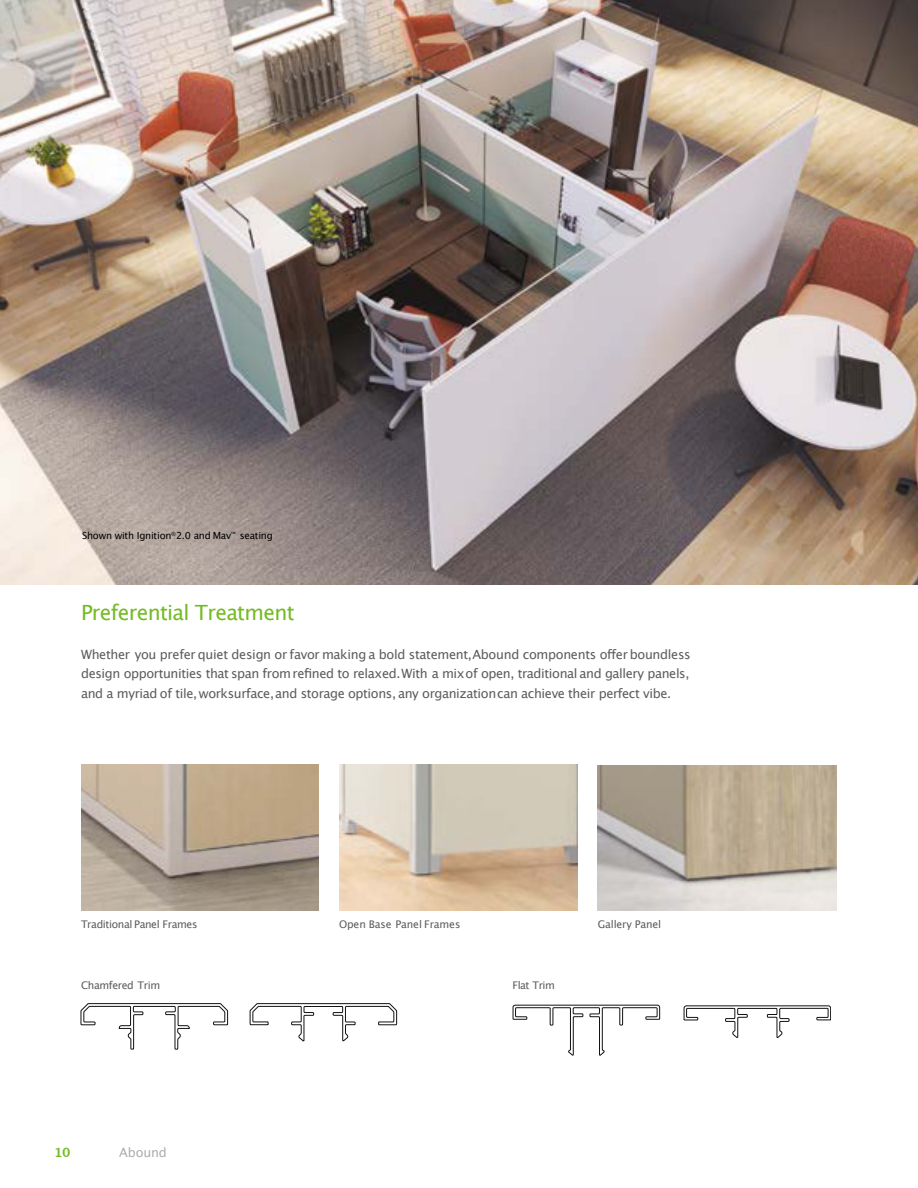
<style>
.page{position:relative;width:918px;height:1188px;background:#fff}
.page>*{position:absolute;margin:0;border:0;box-sizing:border-box;transform-origin:0 0}
.t1{font:21px "Lucida Grande";letter-spacing:-.035em;color:#74bb23}
.t2{font:12.75px/19.5px "Lucida Grande";letter-spacing:-.03em;color:#5b5c5c;text-align:justify}
.t3{font:12.75px "Lucida Grande";letter-spacing:-.01em;color:#acadad}
.t4{font:700 12.75px "Lucida Grande";color:#74bb23}
.t5{font:10.5px "Lucida Grande";letter-spacing:-.035em;color:#5b5c5c}
.t6{font:10.5px "Lucida Grande";letter-spacing:-.01em;color:#5b5c5c}
.t7{font:10.5px "Lucida Grande";letter-spacing:-.015em;color:#5b5c5c}
.t8{font:9.75px "Lucida Grande";letter-spacing:-.02em;color:#000}
</style>
<div class="page">
<img style="left:0;top:0;width:918px;height:584px">
<img style="left:339px;top:765px;width:239px;height:146px">
<img style="left:82px;top:765px;width:237px;height:145px">
<img style="left:598px;top:766px;width:238px;height:145px">
<svg style="left:81px;top:1003px;width:147px;height:47px"></svg>
<svg style="left:249px;top:1003px;width:148px;height:39px"></svg>
<svg style="left:513px;top:1004px;width:147px;height:52px"></svg>
<svg style="left:683px;top:1005px;width:148px;height:33px"></svg>
<p class="t8" style="left:82px;top:531px;width:192px">Shown with Ignition<sup>®</sup>2.0 and Mav<sup>™</sup> seating</p>
<h1 class="t1" style="left:81px;top:603px;width:215px">Preferential Treatment</h1>
<p class="t2" style="left:81px;top:645px;width:611px">Whether you prefer quiet design or favor making a bold statement,Abound components offer boundless design opportunities that span fromrefined to relaxed.With a mixof open, traditional and gallery panels, and a myriad of tile, worksurface,and storage options, any organizationcan achieve their perfect vibe.</p>
<p class="t5" style="left:81px;top:920px;width:118px">Traditional Panel Frames</p>
<p class="t6" style="left:339px;top:920px;width:123px">Open Base Panel Frames</p>
<p class="t7" style="left:598px;top:920px;width:65px">Gallery Panel</p>
<p class="t5" style="left:81px;top:980px;width:81px">Chamfered Trim</p>
<p class="t5" style="left:513px;top:980px;width:44px">Flat Trim</p>
<p class="t4" style="left:54px;top:1147px;width:18px">10</p>
<p class="t3" style="left:119px;top:1147px;width:49px">Abound</p>
</div>
